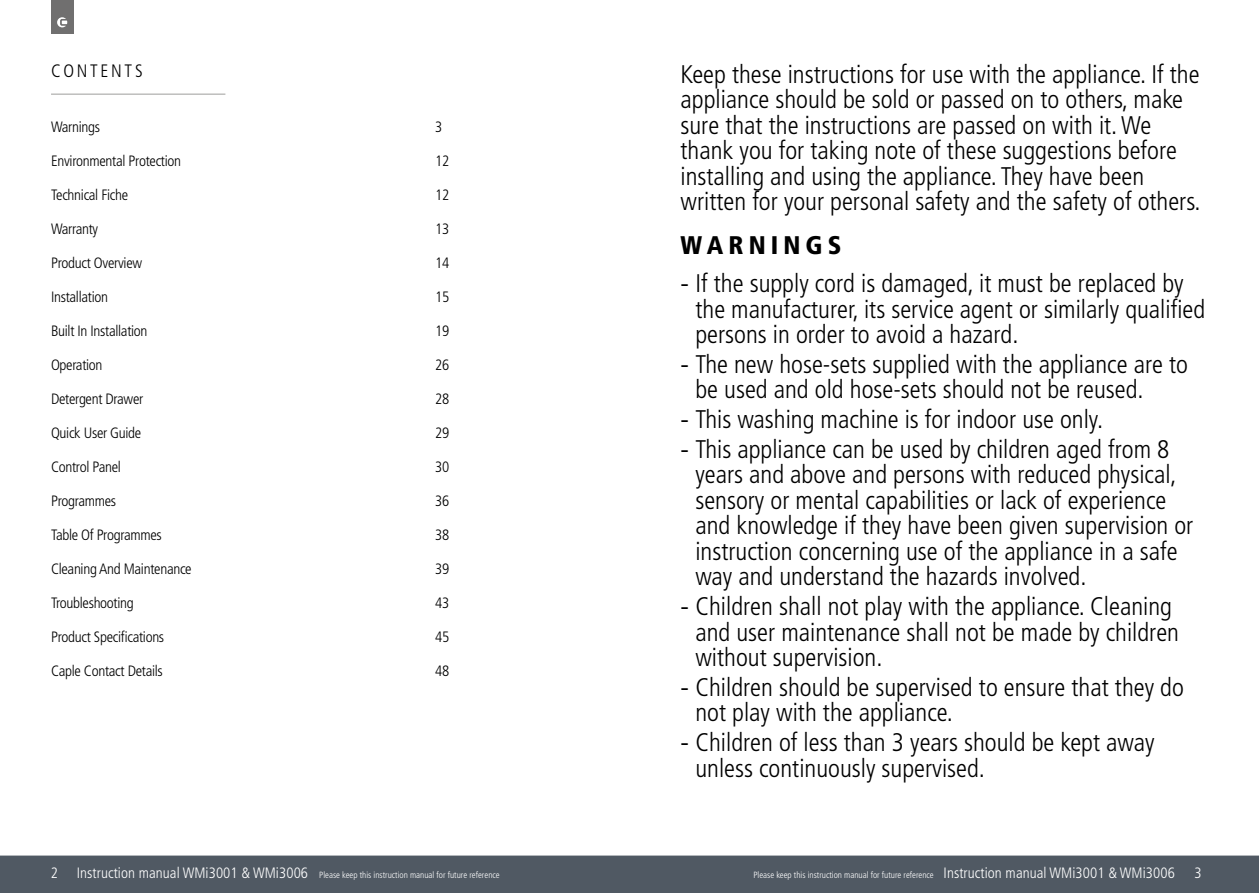
<style>
.page{position:relative;width:1259px;height:893px;background:#fff}
.page>*{position:absolute;margin:0;border:0;box-sizing:border-box;transform-origin:0 0}
.t1{font:300 condensed 25.5px/25.5px "Frutiger";color:#000}
.t2{font:900 condensed 25.5px "Frutiger";letter-spacing:.2em;color:#000}
.t3{font:300 condensed 18px "Frutiger";letter-spacing:.15em;color:#000}
.t4{font:300 condensed 15px "Frutiger";letter-spacing:-.02em;color:#000}
.t5{font:300 condensed 15px "Frutiger";color:#fff}
.t6{font:300 condensed 9px "Frutiger";color:#fff}
.s1{font-stretch:normal}
.s2{font-size:15px}
</style>
<div class="page">
<div style="left:0;top:855px;width:1259px;height:38px;background:#505963"></div>
<div style="left:51px;top:0;width:22px;height:33px;background:#706f6f"></div>
<svg style="left:57px;top:17px;width:10px;height:10px"></svg>
<hr style="left:51px;top:94px;width:174px;height:1px;background:#9d9d9c">
<p class="t3" style="left:51px;top:60px;width:93px">CONTENTS</p>
<p class="t4" style="left:51px;top:118px;width:51px">Warnings</p>
<p class="t4" style="left:435px;top:118px;width:9px">3</p>
<p class="t4" style="left:51px;top:152px;width:132px">Environmental Protection</p>
<p class="t4" style="left:435px;top:152px;width:16px">12</p>
<p class="t4" style="left:51px;top:186px;width:79px">Technical Fiche</p>
<p class="t4" style="left:435px;top:186px;width:16px">12</p>
<p class="t4" style="left:51px;top:220px;width:49px">Warranty</p>
<p class="t4" style="left:435px;top:220px;width:16px">13</p>
<p class="t4" style="left:51px;top:254px;width:93px">Product Overview</p>
<p class="t4" style="left:435px;top:254px;width:16px">14</p>
<p class="t4" style="left:51px;top:288px;width:58px">Installation</p>
<p class="t4" style="left:435px;top:288px;width:16px">15</p>
<p class="t4" style="left:51px;top:322px;width:98px">Built In Installation</p>
<p class="t4" style="left:435px;top:322px;width:16px">19</p>
<p class="t4" style="left:51px;top:356px;width:53px">Operation</p>
<p class="t4" style="left:435px;top:356px;width:16px">26</p>
<p class="t4" style="left:51px;top:390px;width:94px">Detergent Drawer</p>
<p class="t4" style="left:435px;top:390px;width:16px">28</p>
<p class="t4" style="left:51px;top:424px;width:92px">Quick User Guide</p>
<p class="t4" style="left:435px;top:424px;width:16px">29</p>
<p class="t4" style="left:51px;top:458px;width:71px">Control Panel</p>
<p class="t4" style="left:435px;top:458px;width:16px">30</p>
<p class="t4" style="left:51px;top:492px;width:67px">Programmes</p>
<p class="t4" style="left:435px;top:492px;width:16px">36</p>
<p class="t4" style="left:51px;top:526px;width:112px">Table Of Programmes</p>
<p class="t4" style="left:435px;top:526px;width:16px">38</p>
<p class="t4" style="left:51px;top:560px;width:142px">Cleaning And Maintenance</p>
<p class="t4" style="left:435px;top:560px;width:16px">39</p>
<p class="t4" style="left:51px;top:594px;width:84px">Troubleshooting</p>
<p class="t4" style="left:435px;top:594px;width:16px">43</p>
<p class="t4" style="left:51px;top:628px;width:115px">Product Specifications</p>
<p class="t4" style="left:435px;top:628px;width:16px">45</p>
<p class="t4" style="left:51px;top:662px;width:113px">Caple Contact Details</p>
<p class="t4" style="left:435px;top:662px;width:16px">48</p>
<p class="t1" style="left:680px;top:62px;width:521px">Keep these instructions for use with the appliance. If the appliance should be sold or passed on to others, make sure that the instructions are passed on with it. We thank you for taking note of these suggestions before installing and using the appliance. They have been written for your personal safety and the safety of others.</p>
<p class="t2" style="left:680px;top:230px;width:162px">WARNINGS</p>
<p class="t1" style="left:695px;top:271px;width:511px;text-indent:-15px"><span class="s1">-</span> If the supply cord is damaged, it must be replaced by the manufacturer, its service agent or similarly qualified persons in order to avoid a hazard.</p>
<p class="t1" style="left:695px;top:352px;width:494px;text-indent:-15px"><span class="s1">-</span> The new hose-sets supplied with the appliance are to be used and old hose-sets should not be reused.</p>
<p class="t1" style="left:680px;top:407px;width:424px"><span class="s1">-</span> This washing machine is for indoor use only.</p>
<p class="t1" style="left:695px;top:437px;width:499px;text-indent:-15px"><span class="s1">-</span> This appliance can be used by children aged from 8 years and above and persons with reduced physical, sensory or mental capabilities or lack of experience and knowledge if they have been given supervision or instruction concerning use of the appliance in a safe way and understand the hazards involved.</p>
<p class="t1" style="left:695px;top:594px;width:485px;text-indent:-15px"><span class="s1">-</span> Children shall not play with the appliance. Cleaning and user maintenance shall not be made by children without supervision.</p>
<p class="t1" style="left:695px;top:675px;width:490px;text-indent:-15px"><span class="s1">-</span> Children should be supervised to ensure that they do not play with the appliance.</p>
<p class="t1" style="left:695px;top:730px;width:460px;text-indent:-15px"><span class="s1">-</span> Children of less than 3 years should be kept away unless continuously supervised.</p>
<p class="t6" style="left:51px;top:869px;width:450px"><span class="s2">2 Instruction manual WMi3001 &amp; WMi3006</span> Please keep this instruction manual for future reference</p>
<p class="t6" style="left:753px;top:869px;width:423px">Please keep this instruction manual for future reference <span class="s2">Instruction manual WMi3001 &amp; WMi3006</span></p>
<p class="t5" style="left:1194px;top:864px;width:9px">3</p>
</div>
